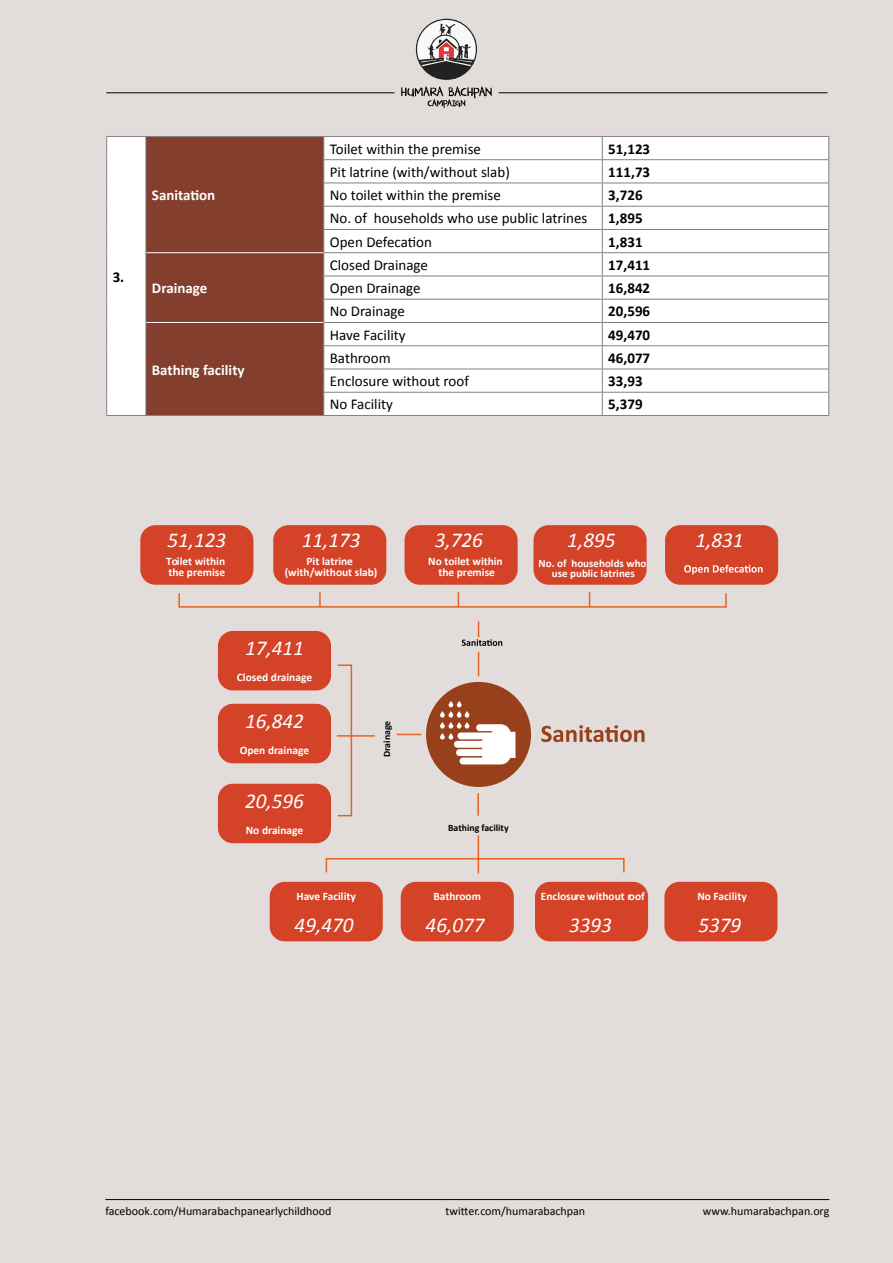
<style>
.page{position:relative;width:893px;height:1263px;background:#e2dddb}
.page>*{position:absolute;margin:0;border:0;box-sizing:border-box;transform-origin:0 0}
.t1{font:italic 21.15px "Calibri";color:#fff}
.t2{font:15px "Calibri";color:#000}
.t3{font:700 15px "Calibri";color:#000}
.t4{font:700 15px "Calibri";color:#fff}
.t5{font:12px "Calibri";color:#000}
.t6{font:700 11.4px/10.5px "Calibri";color:#fff;text-align:center}
.t7{font:700 10.95px/10.5px "Calibri";color:#fff;text-align:center}
.t8{font:700 9.75px "Calibri";color:#000}
</style>
<div class="page">
<div style="left:107px;top:136px;width:39px;height:279px;background:#fff"></div>
<div style="left:147px;top:137px;width:176px;height:278px;background:#833e2d"></div>
<div style="left:324px;top:137px;width:504px;height:278px;background:#fff"></div>
<hr style="left:106px;top:136px;width:40px;height:1px;background:#808285">
<svg style="left:106px;top:137px;width:1px;height:278px"></svg>
<hr style="left:324px;top:136px;width:278px;height:1px;background:#808285">
<hr style="left:602px;top:136px;width:227px;height:1px;background:#808285">
<hr style="left:324px;top:159px;width:278px;height:1px;background:#808285">
<hr style="left:602px;top:159px;width:226px;height:1px;background:#808285">
<hr style="left:324px;top:183px;width:278px;height:1px;background:#808285">
<hr style="left:602px;top:183px;width:226px;height:1px;background:#808285">
<hr style="left:324px;top:206px;width:278px;height:1px;background:#808285">
<hr style="left:602px;top:206px;width:226px;height:1px;background:#808285">
<hr style="left:324px;top:229px;width:278px;height:1px;background:#808285">
<hr style="left:602px;top:229px;width:226px;height:1px;background:#808285">
<hr style="left:324px;top:252px;width:278px;height:1px;background:#808285">
<hr style="left:602px;top:252px;width:226px;height:1px;background:#808285">
<hr style="left:324px;top:276px;width:278px;height:1px;background:#808285">
<hr style="left:602px;top:276px;width:226px;height:1px;background:#808285">
<hr style="left:324px;top:299px;width:278px;height:1px;background:#808285">
<hr style="left:602px;top:299px;width:226px;height:1px;background:#808285">
<hr style="left:324px;top:322px;width:278px;height:1px;background:#808285">
<hr style="left:602px;top:322px;width:226px;height:1px;background:#808285">
<hr style="left:324px;top:345px;width:278px;height:1px;background:#808285">
<hr style="left:602px;top:345px;width:226px;height:1px;background:#808285">
<hr style="left:324px;top:369px;width:278px;height:1px;background:#808285">
<hr style="left:602px;top:369px;width:226px;height:1px;background:#808285">
<hr style="left:324px;top:392px;width:278px;height:1px;background:#808285">
<hr style="left:602px;top:392px;width:226px;height:1px;background:#808285">
<svg style="left:602px;top:137px;width:1px;height:278px"></svg>
<svg style="left:828px;top:137px;width:1px;height:278px"></svg>
<hr style="left:106px;top:415px;width:40px;height:1px;background:#808285">
<hr style="left:324px;top:415px;width:278px;height:1px;background:#808285">
<hr style="left:602px;top:415px;width:227px;height:1px;background:#808285">
<hr style="left:146px;top:252px;width:177px;height:1px;background:#fff">
<hr style="left:146px;top:322px;width:177px;height:1px;background:#fff">
<hr style="left:146px;top:136px;width:178px;height:1px;background:#808285">
<svg style="left:146px;top:137px;width:1px;height:278px"></svg>
<svg style="left:323px;top:137px;width:1px;height:278px"></svg>
<hr style="left:146px;top:415px;width:178px;height:1px;background:#808285">
<svg style="left:625px;top:729px;width:19px;height:13px"></svg>
<svg style="left:478px;top:652px;width:1px;height:12px"></svg>
<svg style="left:325px;top:664px;width:300px;height:210px"></svg>
<div style="left:426px;top:682px;width:105px;height:105px;background:#97401b;border-radius:50%"></div>
<div style="left:218px;top:631px;width:113px;height:59px;background:#d44227;border-radius:15px"></div>
<div style="left:218px;top:704px;width:113px;height:59px;background:#d44227;border-radius:15px"></div>
<div style="left:218px;top:784px;width:113px;height:59px;background:#d44227;border-radius:15px"></div>
<div style="left:140px;top:525px;width:113px;height:60px;background:#d44227;border-radius:15px"></div>
<div style="left:273px;top:525px;width:113px;height:60px;background:#d44227;border-radius:15px"></div>
<div style="left:405px;top:525px;width:113px;height:60px;background:#d44227;border-radius:15px"></div>
<svg style="left:178px;top:592px;width:549px;height:16px"></svg>
<div style="left:533px;top:525px;width:114px;height:60px;background:#d44227;border-radius:15px"></div>
<div style="left:665px;top:525px;width:113px;height:60px;background:#d44227;border-radius:15px"></div>
<svg style="left:684px;top:565px;width:79px;height:9px"></svg>
<div style="left:401px;top:882px;width:113px;height:59px;background:#d44227;border-radius:15px"></div>
<div style="left:535px;top:882px;width:113px;height:59px;background:#d44227;border-radius:15px"></div>
<div style="left:270px;top:882px;width:113px;height:59px;background:#d44227;border-radius:15px"></div>
<div style="left:664px;top:882px;width:113px;height:59px;background:#d44227;border-radius:15px"></div>
<svg style="left:440px;top:701px;width:75px;height:63px"></svg>
<svg style="left:462px;top:621px;width:40px;height:25px"></svg>
<hr style="left:105px;top:1199px;width:724px;height:1px;background:#000">
<svg style="left:401px;top:86px;width:91px;height:22px"></svg>
<svg style="left:416px;top:18px;width:61px;height:62px"></svg>
<hr style="left:106px;top:92px;width:288px;height:1px;background:#000">
<hr style="left:499px;top:92px;width:328px;height:1px;background:#000">
<hr style="left:892px;top:1134px;width:1px;height:129px;background:#e06025">
<p class="t3" style="left:113px;top:267px;width:13px">3.</p>
<p class="t4" style="left:152px;top:186px;width:65px">Sanitation</p>
<p class="t4" style="left:152px;top:279px;width:57px">Drainage</p>
<p class="t4" style="left:152px;top:360px;width:94px">Bathing facility</p>
<p class="t2" style="left:330px;top:139px;width:153px">Toilet within the premise</p>
<p class="t3" style="left:608px;top:139px;width:43px">51,123</p>
<p class="t2" style="left:330px;top:162px;width:182px">Pit latrine (with/without slab)</p>
<p class="t3" style="left:608px;top:162px;width:43px">111,73</p>
<p class="t2" style="left:330px;top:186px;width:173px">No toilet within the premise</p>
<p class="t3" style="left:608px;top:186px;width:36px">3,726</p>
<p class="t2" style="left:330px;top:209px;width:259px">No. of households who use public latrines</p>
<p class="t3" style="left:608px;top:209px;width:36px">1,895</p>
<p class="t2" style="left:330px;top:232px;width:104px">Open Defecation</p>
<p class="t3" style="left:608px;top:232px;width:36px">1,831</p>
<p class="t2" style="left:330px;top:255px;width:100px">Closed Drainage</p>
<p class="t3" style="left:608px;top:255px;width:43px">17,411</p>
<p class="t2" style="left:330px;top:279px;width:92px">Open Drainage</p>
<p class="t3" style="left:608px;top:279px;width:43px">16,842</p>
<p class="t2" style="left:330px;top:302px;width:77px">No Drainage</p>
<p class="t3" style="left:608px;top:302px;width:43px">20,596</p>
<p class="t2" style="left:330px;top:325px;width:77px">Have Facility</p>
<p class="t3" style="left:608px;top:325px;width:43px">49,470</p>
<p class="t2" style="left:330px;top:348px;width:62px">Bathroom</p>
<p class="t3" style="left:608px;top:348px;width:43px">46,077</p>
<p class="t2" style="left:330px;top:372px;width:141px">Enclosure without roof</p>
<p class="t3" style="left:608px;top:372px;width:36px">33,93</p>
<p class="t2" style="left:330px;top:395px;width:65px">No Facility</p>
<p class="t3" style="left:608px;top:395px;width:36px">5,379</p>
<h1 class="t1" style="left:167px;top:525px;width:60px">51,123</h1>
<p class="t6" style="left:166px;top:556px;width:61px;text-align:left">Toilet within the premise</p>
<h1 class="t1" style="left:302px;top:525px;width:60px">11,173</h1>
<h1 class="t1" style="left:435px;top:525px;width:50px">3,726</h1>
<p class="t6" style="left:428px;top:556px;width:76px">No toilet within the premise</p>
<p class="t7" style="left:538px;top:558px;width:110px">No. of households who use public latrines</p>
<h1 class="t1" style="left:567px;top:525px;width:50px">1,895</h1>
<h1 class="t1" style="left:695px;top:525px;width:50px">1,831</h1>
<p class="t6" style="left:285px;top:556px;width:94px">Pit latrine (with/without slab)</p>
<h1 class="t1" style="left:245px;top:633px;width:60px">17,411</h1>
<p class="t6" style="left:237px;top:672px;width:77px">Closed drainage</p>
<h1 class="t1" style="left:245px;top:706px;width:60px">16,842</h1>
<p class="t6" style="left:240px;top:745px;width:71px">Open drainage</p>
<h1 class="t1" style="left:245px;top:786px;width:60px">20,596</h1>
<p class="t6" style="left:246px;top:825px;width:59px">No drainage</p>
<p class="t6" style="left:297px;top:891px;width:61px">Have Facility</p>
<h1 class="t1" style="left:295px;top:911px;width:60px">49,470</h1>
<p class="t8" style="left:381px;top:757px;width:38px;rotate:-90deg">Drainage</p>
<p class="t8" style="left:448px;top:821px;width:62px">Bathing facility</p>
<p class="t6" style="left:433px;top:891px;width:49px">Bathroom</p>
<h1 class="t1" style="left:426px;top:911px;width:60px">46,077</h1>
<p class="t6" style="left:541px;top:891px;width:106px">Enclosure without roof</p>
<h1 class="t1" style="left:569px;top:911px;width:44px">3393</h1>
<p class="t6" style="left:697px;top:891px;width:51px">No Facility</p>
<h1 class="t1" style="left:698px;top:911px;width:44px">5379</h1>
<p class="t5" style="left:105px;top:1203px;width:228px">facebook.com/Humarabachpanearlychildhood</p>
<p class="t5" style="left:445px;top:1203px;width:141px">twitter.com/humarabachpan</p>
<p class="t5" style="left:703px;top:1203px;width:128px">www.humarabachpan.org</p>
</div>
